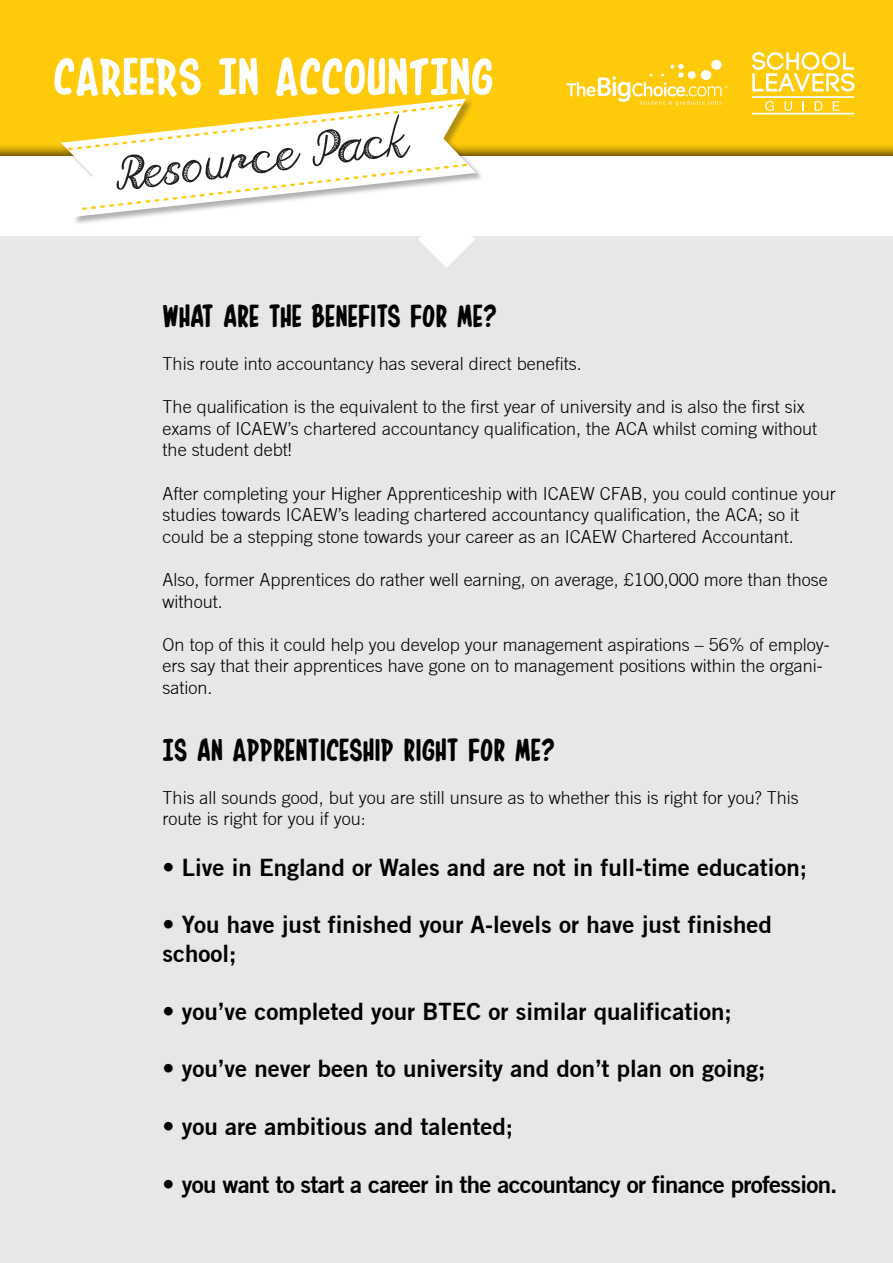
<style>
.page{position:relative;width:893px;height:1263px;background:#fff}
.page>*{position:absolute;margin:0;border:0;box-sizing:border-box;transform-origin:0 0}
.t1{font:63px "In House Edition";color:#fff}
.t2{font:49.8px "Falling Rain";color:#231f20}
.t3{font:37.5px "In House Edition";color:#000}
.t4{font:700 24px/28.8px "Trade Gothic No.2";color:#000}
.t5{font:700 24px "Trade Gothic No.2";letter-spacing:-.03em;color:#000}
.t6{font:300 18px/21.6px "Trade Gothic";color:#000}
</style>
<div class="page">
<div style="left:0;top:237px;width:893px;height:1026px;background:#e6e7e9"></div>
<div style="left:0;top:0;width:893px;height:159px;background:#feca0a"></div>
<div style="left:61px;top:98px;width:423px;height:128px;background:#231f20;opacity:.35"></div>
<svg style="left:61px;top:98px;width:415px;height:119px;fill:#fff"></svg>
<svg style="left:66px;top:102px;width:398px;height:50px"></svg>
<svg style="left:80px;top:162px;width:395px;height:106px"></svg>
<hr style="left:753px;top:113px;width:101px;height:2px;background:#fff">
<svg style="left:752px;top:52px;width:102px;height:40px"></svg>
<svg style="left:765px;top:101px;width:9px;height:10px"></svg>
<svg style="left:784px;top:101px;width:8px;height:10px"></svg>
<svg style="left:815px;top:101px;width:7px;height:10px"></svg>
<svg style="left:833px;top:101px;width:7px;height:10px"></svg>
<hr style="left:752px;top:96px;width:102px;height:2px;background:#fff">
<div style="left:711px;top:60px;width:11px;height:10px;background:#fff;border-radius:50%"></div>
<svg style="left:566px;top:64px;width:161px;height:42px"></svg>
<p class="t1" style="left:53px;top:48px;width:442px">CAREERS IN ACCOUNTING</p>
<p class="t2" style="left:112px;top:146px;width:298px;rotate:-7deg">Resource Pack</p>
<p class="t3" style="left:163px;top:299px;width:336px">WHAT ARE THE BENEFITS FOR ME?</p>
<p class="t6" style="left:163px;top:352px;width:421px">This route into accountancy has several direct benefits.</p>
<p class="t6" style="left:163px;top:396px;width:656px">The qualification is the equivalent to the first year of university and is also the first six exams of ICAEW’s chartered accountancy qualification, the ACA whilst coming without the student debt!</p>
<p class="t6" style="left:163px;top:482px;width:675px">After completing your Higher Apprenticeship with ICAEW CFAB, you could continue your studies towards ICAEW’s leading chartered accountancy qualification, the ACA; so it could be a stepping stone towards your career as an ICAEW Chartered Accountant.</p>
<p class="t6" style="left:163px;top:568px;width:667px">Also, former Apprentices do rather well earning, on average, £100,000 more than those without.</p>
<p class="t6" style="left:163px;top:633px;width:669px">On top of this it could help you develop your management aspirations – 56% of employ&shy;ers say that their apprentices have gone on to management positions within the organi&shy;sation.</p>
<p class="t3" style="left:163px;top:732px;width:394px">IS AN APPRENTICESHIP RIGHT FOR ME?</p>
<p class="t6" style="left:163px;top:786px;width:638px">This all sounds good, but you are still unsure as to whether this is right for you? This route is right for you if you:</p>
<p class="t4" style="left:163px;top:852px;width:646px">• Live in England or Wales and are not in full-time education;</p>
<p class="t4" style="left:163px;top:910px;width:611px">• You have just finished your A-levels or have just finished school;</p>
<p class="t4" style="left:163px;top:996px;width:571px">• you’ve completed your BTEC or similar qualification;</p>
<p class="t4" style="left:163px;top:1054px;width:604px">• you’ve never been to university and don’t plan on going;</p>
<p class="t4" style="left:163px;top:1112px;width:352px">• you are ambitious and talented;</p>
<p class="t5" style="left:163px;top:1169px;width:676px">• you want to start a career in the accountancy or finance profession.</p>
</div>
